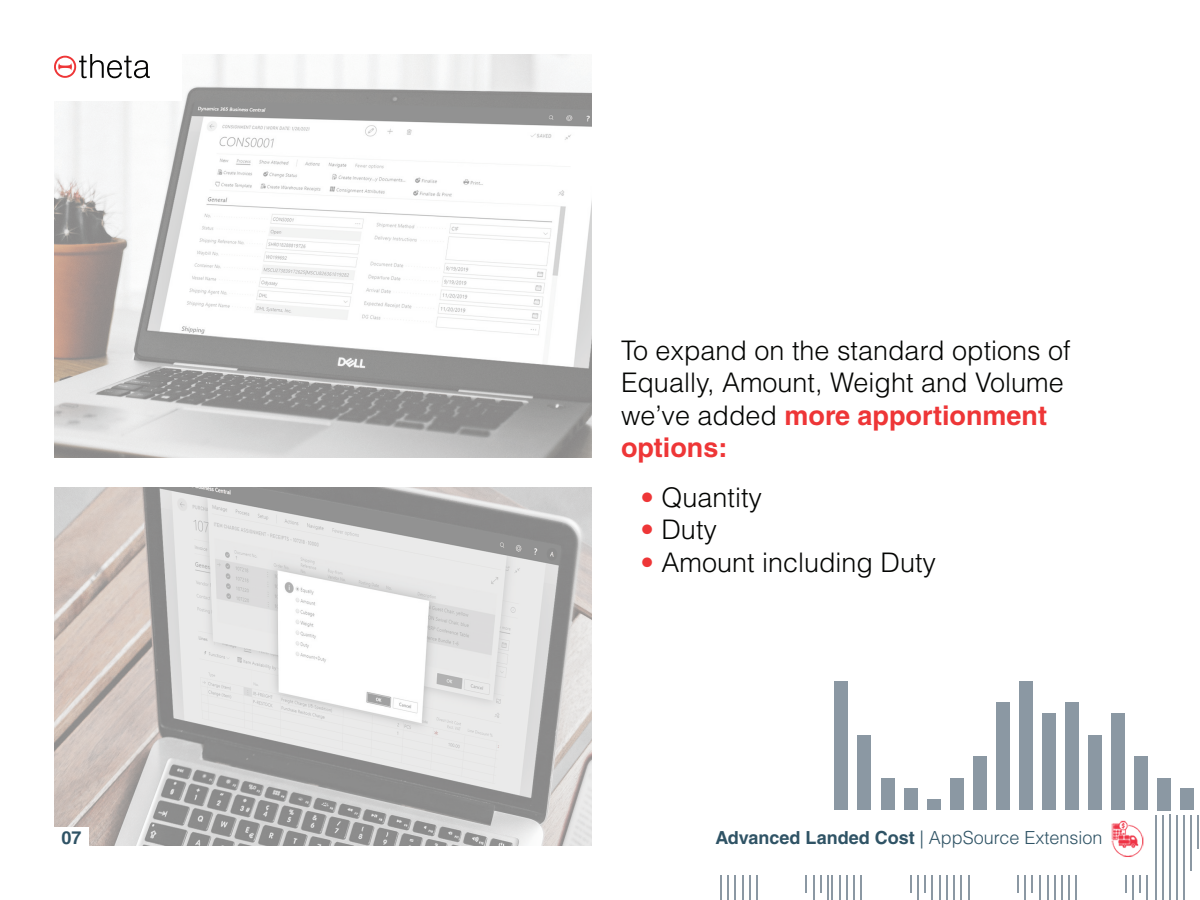
<style>
.page{position:relative;width:1200px;height:900px;background:#fff}
.page>*{position:absolute;margin:0;border:0;box-sizing:border-box;transform-origin:0 0}
.t1{font:300 27px/32.4px "Helvetica LT Std";color:#040503}
.t2{font:300 18px "Helvetica LT Std";color:#2f5365}
.t3{font:700 18px "Helvetica LT Std";color:#2f5365}
.s1{font-weight:700;color:#ee3637}
.s2{color:#ee3637}
.s3{font-weight:700}
</style>
<div class="page">
<div style="left:1181px;top:789px;width:13px;height:21px;background:#8b98a3"></div>
<div style="left:1158px;top:778px;width:13px;height:32px;background:#8b98a3"></div>
<div style="left:1134px;top:756px;width:14px;height:54px;background:#8b98a3"></div>
<div style="left:1088px;top:735px;width:14px;height:75px;background:#8b98a3"></div>
<div style="left:1111px;top:713px;width:14px;height:97px;background:#8b98a3"></div>
<div style="left:927px;top:799px;width:13px;height:11px;background:#8b98a3"></div>
<div style="left:904px;top:789px;width:13px;height:21px;background:#8b98a3"></div>
<div style="left:881px;top:778px;width:13px;height:32px;background:#8b98a3"></div>
<div style="left:950px;top:778px;width:14px;height:32px;background:#8b98a3"></div>
<div style="left:973px;top:756px;width:14px;height:54px;background:#8b98a3"></div>
<div style="left:858px;top:735px;width:13px;height:75px;background:#8b98a3"></div>
<div style="left:1042px;top:713px;width:14px;height:97px;background:#8b98a3"></div>
<div style="left:996px;top:703px;width:14px;height:107px;background:#8b98a3"></div>
<div style="left:1065px;top:703px;width:14px;height:107px;background:#8b98a3"></div>
<div style="left:835px;top:681px;width:13px;height:129px;background:#8b98a3"></div>
<div style="left:1019px;top:681px;width:14px;height:129px;background:#8b98a3"></div>
<hr style="left:820px;top:815px;width:1px;height:78px;background:#3f5466">
<hr style="left:806px;top:815px;width:1px;height:78px;background:#3f5466">
<hr style="left:749px;top:815px;width:1px;height:85px;background:#3f5466">
<hr style="left:813px;top:815px;width:1px;height:85px;background:#3f5466">
<hr style="left:735px;top:815px;width:1px;height:85px;background:#3f5466">
<hr style="left:756px;top:815px;width:1px;height:85px;background:#3f5466">
<hr style="left:728px;top:815px;width:1px;height:85px;background:#3f5466">
<hr style="left:827px;top:815px;width:1px;height:85px;background:#3f5466">
<hr style="left:742px;top:815px;width:1px;height:85px;background:#3f5466">
<hr style="left:721px;top:815px;width:1px;height:85px;background:#3f5466">
<hr style="left:924px;top:815px;width:1px;height:78px;background:#3f5466">
<hr style="left:910px;top:815px;width:1px;height:78px;background:#3f5466">
<hr style="left:853px;top:815px;width:1px;height:85px;background:#3f5466">
<hr style="left:917px;top:815px;width:1px;height:85px;background:#3f5466">
<hr style="left:839px;top:815px;width:1px;height:85px;background:#3f5466">
<hr style="left:860px;top:815px;width:2px;height:85px;background:#3f5466">
<hr style="left:832px;top:815px;width:1px;height:85px;background:#3f5466">
<hr style="left:931px;top:815px;width:2px;height:85px;background:#3f5466">
<hr style="left:846px;top:815px;width:1px;height:85px;background:#3f5466">
<hr style="left:1032px;top:815px;width:1px;height:78px;background:#3f5466">
<hr style="left:1018px;top:815px;width:1px;height:78px;background:#3f5466">
<hr style="left:961px;top:815px;width:1px;height:85px;background:#3f5466">
<hr style="left:1025px;top:815px;width:1px;height:85px;background:#3f5466">
<hr style="left:947px;top:815px;width:1px;height:85px;background:#3f5466">
<hr style="left:968px;top:815px;width:1px;height:85px;background:#3f5466">
<hr style="left:939px;top:815px;width:2px;height:85px;background:#3f5466">
<hr style="left:1039px;top:815px;width:1px;height:85px;background:#3f5466">
<hr style="left:954px;top:815px;width:1px;height:85px;background:#3f5466">
<hr style="left:1139px;top:815px;width:2px;height:78px;background:#3f5466">
<hr style="left:1125px;top:815px;width:2px;height:78px;background:#3f5466">
<hr style="left:1068px;top:815px;width:2px;height:85px;background:#3f5466">
<hr style="left:1132px;top:815px;width:2px;height:85px;background:#3f5466">
<hr style="left:1054px;top:815px;width:2px;height:85px;background:#3f5466">
<hr style="left:1076px;top:815px;width:1px;height:85px;background:#3f5466">
<hr style="left:1047px;top:815px;width:1px;height:85px;background:#3f5466">
<hr style="left:1147px;top:815px;width:1px;height:85px;background:#3f5466">
<hr style="left:1061px;top:815px;width:2px;height:85px;background:#3f5466">
<hr style="left:1197px;top:815px;width:2px;height:33px;background:#3f5466">
<hr style="left:1190px;top:815px;width:2px;height:55px;background:#3f5466">
<hr style="left:1176px;top:815px;width:1px;height:85px;background:#3f5466">
<hr style="left:1162px;top:815px;width:1px;height:85px;background:#3f5466">
<hr style="left:1183px;top:815px;width:2px;height:85px;background:#3f5466">
<hr style="left:1155px;top:815px;width:1px;height:85px;background:#3f5466">
<hr style="left:1169px;top:815px;width:1px;height:85px;background:#3f5466">
<div style="left:680px;top:810px;width:474px;height:64px;background:#fff"></div>
<img style="left:54px;top:54px;width:537px;height:404px">
<div style="left:47px;top:49px;width:134px;height:51px;background:#fff"></div>
<svg style="left:54px;top:54px;width:96px;height:24px"></svg>
<img style="left:54px;top:488px;width:537px;height:358px">
<div style="left:42px;top:827px;width:46px;height:21px;background:#fff"></div>
<img style="left:1111px;top:820px;width:33px;height:37px">
<p class="t1" style="left:621px;top:334px;width:451px">To expand on the standard options of<br>Equally, Amount, Weight and Volume we’ve added <span class="s1">more apportionment options:</span></p>
<p class="t1" style="left:640px;top:481px;width:123px"><span class="s2">•</span> Quantity</p>
<p class="t1" style="left:640px;top:513px;width:78px"><span class="s2">•</span> Duty</p>
<p class="t1" style="left:640px;top:546px;width:297px"><span class="s2">•</span> Amount including Duty</p>
<p class="t3" style="left:62px;top:827px;width:22px">07</p>
<p class="t2" style="left:715px;top:826px;width:389px"><span class="s3">Advanced Landed Cost</span> | AppSource Extension</p>
</div>
